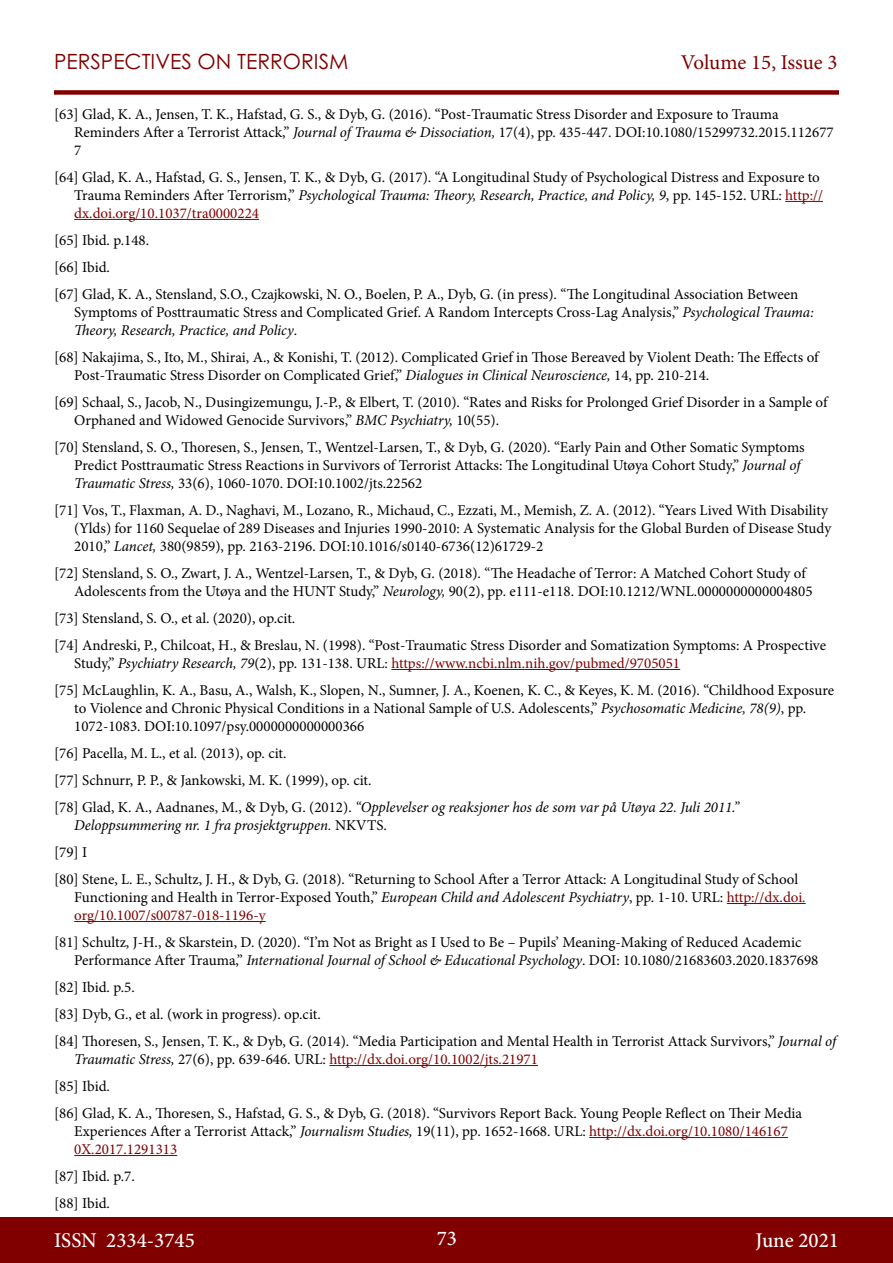
<style>
.page{position:relative;width:893px;height:1263px;background:#fff}
.page>*{position:absolute;margin:0;border:0;box-sizing:border-box;transform-origin:0 0}
.t1{font:500 21px "Minion Pro";color:#fff}
.t2{font:21px "Century Gothic Pro";color:#800000}
.t3{font:21px "Minion Pro";letter-spacing:-.005em;color:#800000}
.EndNote_Bibliography{font:15px/18px "Minion Pro";color:#000}
.referanser{font:15px/18px "Minion Pro";color:#000}
.EndNote_Bibliography-2{font:italic 15px/18px "Minion Pro";letter-spacing:-.005em;color:#000}
.s1{font-style:italic}
.s2{color:#800000}
.s3{font-style:normal}
</style>
<div class="page">
<div style="left:0;top:1217px;width:893px;height:46px;background:#800000"></div>
<div style="left:54px;top:90px;width:785px;height:5px;background:#800000"></div>
<hr style="left:785px;top:201px;width:38px;height:1px;background:#800000">
<hr style="left:74px;top:219px;width:185px;height:1px;background:#800000">
<hr style="left:391px;top:669px;width:289px;height:1px;background:#800000">
<hr style="left:727px;top:903px;width:79px;height:1px;background:#800000">
<hr style="left:74px;top:921px;width:192px;height:1px;background:#800000">
<hr style="left:329px;top:1065px;width:209px;height:1px;background:#800000">
<hr style="left:589px;top:1137px;width:199px;height:1px;background:#800000">
<hr style="left:74px;top:1155px;width:103px;height:1px;background:#800000">
<h1 class="t2" style="left:54px;top:49px;width:296px">PERSPECTIVES ON TERRORISM</h1>
<h1 class="t3" style="left:681px;top:48px;width:158px">Volume 15, Issue 3</h1>
<p class="referanser" style="left:74px;top:105px;width:761px;text-indent:-20px">[63] Glad, K. A., Jensen, T. K., Hafstad, G. S., &amp; Dyb, G. (2016). “Post-Traumatic Stress Disorder and Exposure to Trauma<br>Reminders After a Terrorist Attack,” <span class="s1">Journal of Trauma &amp; Dissociation,</span> 17(4), pp. 435-447. DOI:10.1080/15299732.2015.112677<br>7</p>
<p class="referanser" style="left:74px;top:168px;width:750px;text-indent:-20px">[64] Glad, K. A., Hafstad, G. S., Jensen, T. K., &amp; Dyb, G. (2017). “A Longitudinal Study of Psychological Distress and Exposure to<br>Trauma Reminders After Terrorism,” <span class="s1">Psychological Trauma: Theory, Research, Practice, and Policy, 9</span>, pp. 145-152. URL: <span class="s2">http:// dx.doi.org/10.1037/tra0000224</span></p>
<p class="EndNote_Bibliography" style="left:54px;top:231px;width:97px">[65] Ibid. p.148.</p>
<p class="EndNote_Bibliography" style="left:54px;top:258px;width:57px">[66] Ibid.</p>
<p class="EndNote_Bibliography" style="left:74px;top:285px;width:741px;text-indent:-20px">[67] Glad, K. A., Stensland, S.O., Czajkowski, N. O., Boelen, P. A., Dyb, G. (in press). “The Longitudinal Association Between<br>Symptoms of Posttraumatic Stress and Complicated Grief. A Random Intercepts Cross-Lag Analysis,” <span class="s1">Psychological Trauma:<br>Theory, Research, Practice, and Policy</span>.</p>
<p class="EndNote_Bibliography" style="left:74px;top:348px;width:746px;text-indent:-20px">[68] Nakajima, S., Ito, M., Shirai, A., &amp; Konishi, T. (2012). Complicated Grief in Those Bereaved by Violent Death: The Effects of<br>Post-Traumatic Stress Disorder on Complicated Grief,” <span class="s1">Dialogues in Clinical Neuroscience,</span> 14, pp. 210-214.</p>
<p class="EndNote_Bibliography" style="left:74px;top:393px;width:755px;text-indent:-20px">[69] Schaal, S., Jacob, N., Dusingizemungu, J.-P., &amp; Elbert, T. (2010). “Rates and Risks for Prolonged Grief Disorder in a Sample of<br>Orphaned and Widowed Genocide Survivors,” <span class="s1">BMC Psychiatry,</span> 10(55).</p>
<p class="EndNote_Bibliography" style="left:74px;top:438px;width:732px;text-indent:-20px">[70] Stensland, S. O., Thoresen, S., Jensen, T., Wentzel-Larsen, T., &amp; Dyb, G. (2020). “Early Pain and Other Somatic Symptoms<br>Predict Posttraumatic Stress Reactions in Survivors of Terrorist Attacks: The Longitudinal Utøya Cohort Study,” <span class="s1">Journal of<br>Traumatic Stress,</span> 33(6), 1060-1070. DOI:10.1002/jts.22562</p>
<p class="EndNote_Bibliography" style="left:74px;top:501px;width:758px;text-indent:-20px">[71] Vos, T., Flaxman, A. D., Naghavi, M., Lozano, R., Michaud, C., Ezzati, M., Memish, Z. A. (2012). “Years Lived With Disability (Ylds) for 1160 Sequelae of 289 Diseases and Injuries 1990-2010: A Systematic Analysis for the Global Burden of Disease Study<br>2010,” <span class="s1">Lancet,</span> 380(9859), pp. 2163-2196. DOI:10.1016/s0140-6736(12)61729-2</p>
<p class="EndNote_Bibliography" style="left:74px;top:564px;width:740px;text-indent:-20px">[72] Stensland, S. O., Zwart, J. A., Wentzel-Larsen, T., &amp; Dyb, G. (2018). “The Headache of Terror: A Matched Cohort Study of<br>Adolescents from the Utøya and the HUNT Study,” <span class="s1">Neurology,</span> 90(2), pp. e111-e118. DOI:10.1212/WNL.0000000000004805</p>
<p class="EndNote_Bibliography" style="left:54px;top:609px;width:243px">[73] Stensland, S. O., et al. (2020), op.cit.</p>
<p class="EndNote_Bibliography" style="left:74px;top:636px;width:753px;text-indent:-20px">[74] Andreski, P., Chilcoat, H., &amp; Breslau, N. (1998). “Post-Traumatic Stress Disorder and Somatization Symptoms: A Prospective<br>Study,” <span class="s1">Psychiatry Research, 79</span>(2), pp. 131-138. URL: <span class="s2">https://www.ncbi.nlm.nih.gov/pubmed/9705051</span></p>
<p class="EndNote_Bibliography" style="left:74px;top:681px;width:761px;text-indent:-20px">[75] McLaughlin, K. A., Basu, A., Walsh, K., Slopen, N., Sumner, J. A., Koenen, K. C., &amp; Keyes, K. M. (2016). “Childhood Exposure to Violence and Chronic Physical Conditions in a National Sample of U.S. Adolescents,” <span class="s1">Psychosomatic Medicine, 78(9)</span>, pp.<br>1072-1083. DOI:10.1097/psy.0000000000000366</p>
<p class="EndNote_Bibliography" style="left:54px;top:744px;width:234px">[76] Pacella, M. L., et al. (2013), op. cit.</p>
<p class="EndNote_Bibliography" style="left:54px;top:771px;width:319px">[77] Schnurr, P. P., &amp; Jankowski, M. K. (1999), op. cit.</p>
<p class="EndNote_Bibliography-2" style="left:74px;top:798px;width:666px;text-indent:-20px"><span class="s3">[78] Glad, K. A., Aadnanes, M., &amp; Dyb, G. (2012).</span> “Opplevelser og reaksjoner hos de som var på Utøya 22. Juli 2011.”<br>Deloppsummering nr. 1 fra prosjektgruppen. <span class="s3">NKVTS.</span></p>
<p class="EndNote_Bibliography" style="left:54px;top:843px;width:35px">[79] I</p>
<p class="EndNote_Bibliography" style="left:74px;top:870px;width:733px;text-indent:-20px">[80] Stene, L. E., Schultz, J. H., &amp; Dyb, G. (2018). “Returning to School After a Terror Attack: A Longitudinal Study of School<br>Functioning and Health in Terror-Exposed Youth,” <span class="s1">European Child and Adolescent Psychiatry</span>, pp. 1-10. URL: <span class="s2">http://dx.doi. org/10.1007/s00787-018-1196-y</span></p>
<p class="EndNote_Bibliography" style="left:74px;top:933px;width:746px;text-indent:-20px">[81] Schultz, J-H., &amp; Skarstein, D. (2020). “I’m Not as Bright as I Used to Be – Pupils’ Meaning-Making of Reduced Academic<br>Performance After Trauma,” <span class="s1">International Journal of School &amp; Educational Psychology</span>. DOI: 10.1080/21683603.2020.1837698</p>
<p class="EndNote_Bibliography" style="left:54px;top:978px;width:82px">[82] Ibid. p.5.</p>
<p class="EndNote_Bibliography" style="left:54px;top:1005px;width:268px">[83] Dyb, G., et al. (work in progress). op.cit.</p>
<p class="EndNote_Bibliography" style="left:74px;top:1032px;width:763px;text-indent:-20px">[84] Thoresen, S., Jensen, T. K., &amp; Dyb, G. (2014). “Media Participation and Mental Health in Terrorist Attack Survivors,” <span class="s1">Journal of<br>Traumatic Stress,</span> 27(6), pp. 639-646. URL: <span class="s2">http://dx.doi.org/10.1002/jts.21971</span></p>
<p class="EndNote_Bibliography" style="left:54px;top:1077px;width:57px">[85] Ibid.</p>
<p class="EndNote_Bibliography" style="left:74px;top:1104px;width:729px;text-indent:-20px">[86] Glad, K. A., Thoresen, S., Hafstad, G. S., &amp; Dyb, G. (2018). “Survivors Report Back. Young People Reflect on Their Media<br>Experiences After a Terrorist Attack,” <span class="s1">Journalism Studies,</span> 19(11), pp. 1652-1668. URL: <span class="s2">http://dx.doi.org/10.1080/146167<br>0X.2017.1291313</span></p>
<p class="EndNote_Bibliography" style="left:54px;top:1167px;width:82px">[87] Ibid. p.7.</p>
<p class="EndNote_Bibliography" style="left:54px;top:1194px;width:57px">[88] Ibid.</p>
<h1 class="t1" style="left:54px;top:1226px;width:142px">ISSN 2334-3745</h1>
<h1 class="t1" style="left:437px;top:1224px;width:22px">73</h1>
<h1 class="t1" style="left:756px;top:1226px;width:85px">June 2021</h1>
</div>
